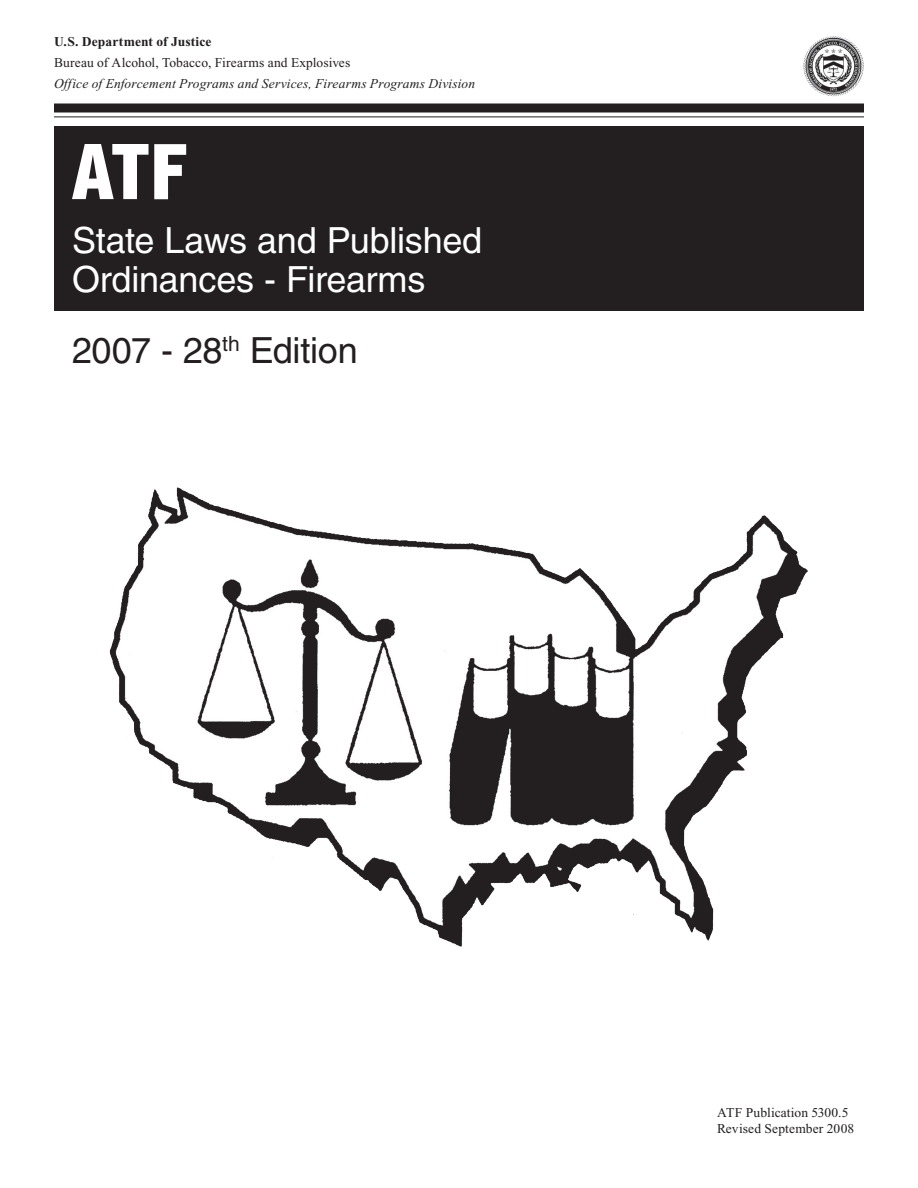
<style>
.page{position:relative;width:918px;height:1188px;background:#fff}
.page>*{position:absolute;margin:0;border:0;box-sizing:border-box;transform-origin:0 0}
.t1{font:36px/39px "Helvetica";letter-spacing:-.01em;color:#fff}
.t2{font:36px "Helvetica";letter-spacing:-.005em;color:#231f20}
.t3{font:13.5px/16.5px "Times New Roman";letter-spacing:.005em;color:#231f20}
.t4{font:italic 13.5px "Times New Roman";letter-spacing:.01em;color:#231f20}
.t5{font:700 13.5px "Times New Roman";letter-spacing:.01em;color:#231f20}
</style>
<div class="page">
<div style="left:54px;top:104px;width:810px;height:8px;background:#231f20"></div>
<hr style="left:54px;top:117px;width:810px;height:1px;background:#231f20">
<div style="left:54px;top:126px;width:810px;height:184px;background:#231f20"></div>
<svg style="left:72px;top:144px;width:114px;height:55px"></svg>
<img style="left:109px;top:487px;width:699px;height:460px">
<img style="left:834px;top:36px;width:30px;height:59px">
<p class="t5" style="left:54px;top:34px;width:159px">U.S. Department of Justice</p>
<p class="t3" style="left:54px;top:55px;width:298px">Bureau of Alcohol, Tobacco, Firearms and Explosives</p>
<p class="t4" style="left:54px;top:77px;width:423px">Office of Enforcement Programs and Services, Firearms Programs Division</p>
<h1 class="t1" style="left:72px;top:221px;width:412px">State Laws and Published<br>Ordinances - Firearms</h1>
<h1 class="t2" style="left:72px;top:330px;width:287px">2007 - 28<sup>th</sup> Edition</h1>
<p class="t3" style="left:717px;top:1104px;width:139px">ATF Publication 5300.5<br>Revised September 2008</p>
</div>
